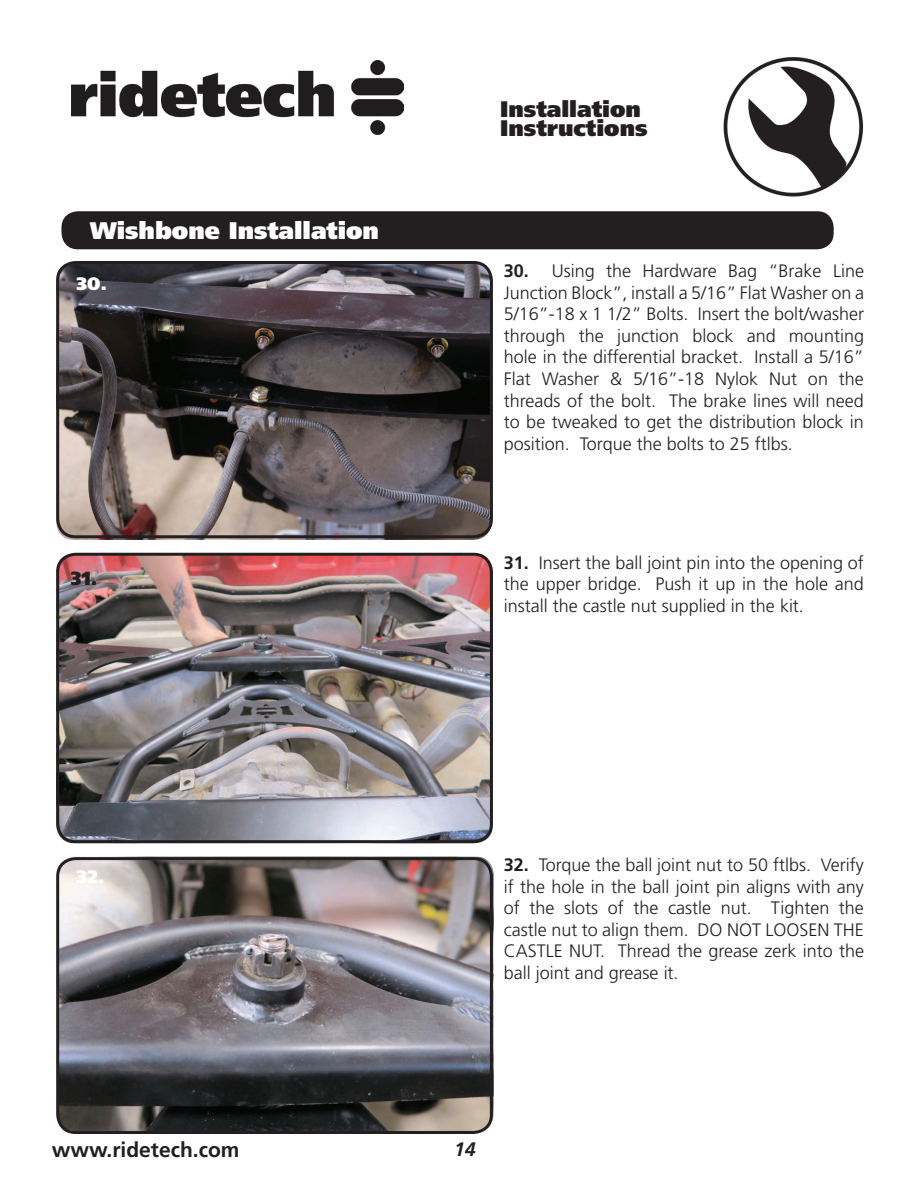
<style>
.page{position:relative;width:918px;height:1188px;background:#fff}
.page>*{position:absolute;margin:0;border:0;box-sizing:border-box;transform-origin:0 0}
.t1{font:900 24px "Frutiger";color:#fff}
.t2{font:900 22.5px/19.5px "Frutiger";color:#231f20}
.t3{font:700 21px "Frutiger";color:#231f20}
.t4{font:italic 700 19.5px "Frutiger";color:#231f20}
.t5{font:900 19.05px "Frutiger";color:#231f20;scale:.95 1}
.t6{font:300 18px/21.6px "Frutiger";color:#231f20;text-align:justify}
.t7{font:900 18px "Frutiger";color:#fff}
.s1{font-weight:700}
</style>
<div class="page">
<img style="left:723px;top:57px;width:139px;height:140px">
<img style="left:72px;top:61px;width:331px;height:75px">
<img style="left:56px;top:263px;width:435px;height:277px;border-radius:18px">
<img style="left:57px;top:857px;width:437px;height:274px;border-radius:18px">
<img style="left:56px;top:554px;width:437px;height:289px;border-radius:18px">
<div style="left:56px;top:553px;width:437px;height:290px;border:3px solid #231f20;border-radius:18px"></div>
<div style="left:61px;top:211px;width:773px;height:38px;background:#231f20;border-radius:17px"></div>
<div style="left:56px;top:261px;width:437px;height:277px;border:3px solid #231f20;border-radius:18px"></div>
<div style="left:56px;top:857px;width:437px;height:277px;border:3px solid #231f20;border-radius:18px"></div>
<h1 class="t1" style="left:90px;top:221px;width:290px">Wishbone Installation</h1>
<p class="t7" style="left:76px;top:277px;width:32px">30.</p>
<p class="t5" style="left:71px;top:571px;width:30px">31.</p>
<p class="t2" style="left:500px;top:101px;width:149px">Installation<br>Instructions</p>
<p class="t6" style="left:504px;top:261px;width:362px"><span class="s1">30.</span> Using the Hardware Bag “Brake Line Junction Block”, install a 5/16” Flat Washer on a 5/16”-18 x 1 1/2” Bolts. Insert the bolt/washer through the junction block and mounting hole in the differential bracket. Install a 5/16” Flat Washer &amp; 5/16”-18 Nylok Nut on the threads of the bolt. The brake lines will need to be tweaked to get the distribution block in position. Torque the bolts to 25 ftlbs.</p>
<p class="t6" style="left:504px;top:553px;width:362px"><span class="s1">31.</span> Insert the ball joint pin into the opening of the upper bridge. Push it up in the hole and install the castle nut supplied in the kit.</p>
<p class="t7" style="left:77px;top:870px;width:29px">32.</p>
<p class="t6" style="left:504px;top:855px;width:362px"><span class="s1">32.</span> Torque the ball joint nut to 50 ftlbs. Verify if the hole in the ball joint pin aligns with any of the slots of the castle nut. Tighten the castle nut to align them. DO NOT LOOSEN THE CASTLE NUT. Thread the grease zerk into the ball joint and grease it.</p>
<p class="t3" style="left:52px;top:1142px;width:189px">www.ridetech.com</p>
<p class="t4" style="left:454px;top:1142px;width:23px">14</p>
</div>
